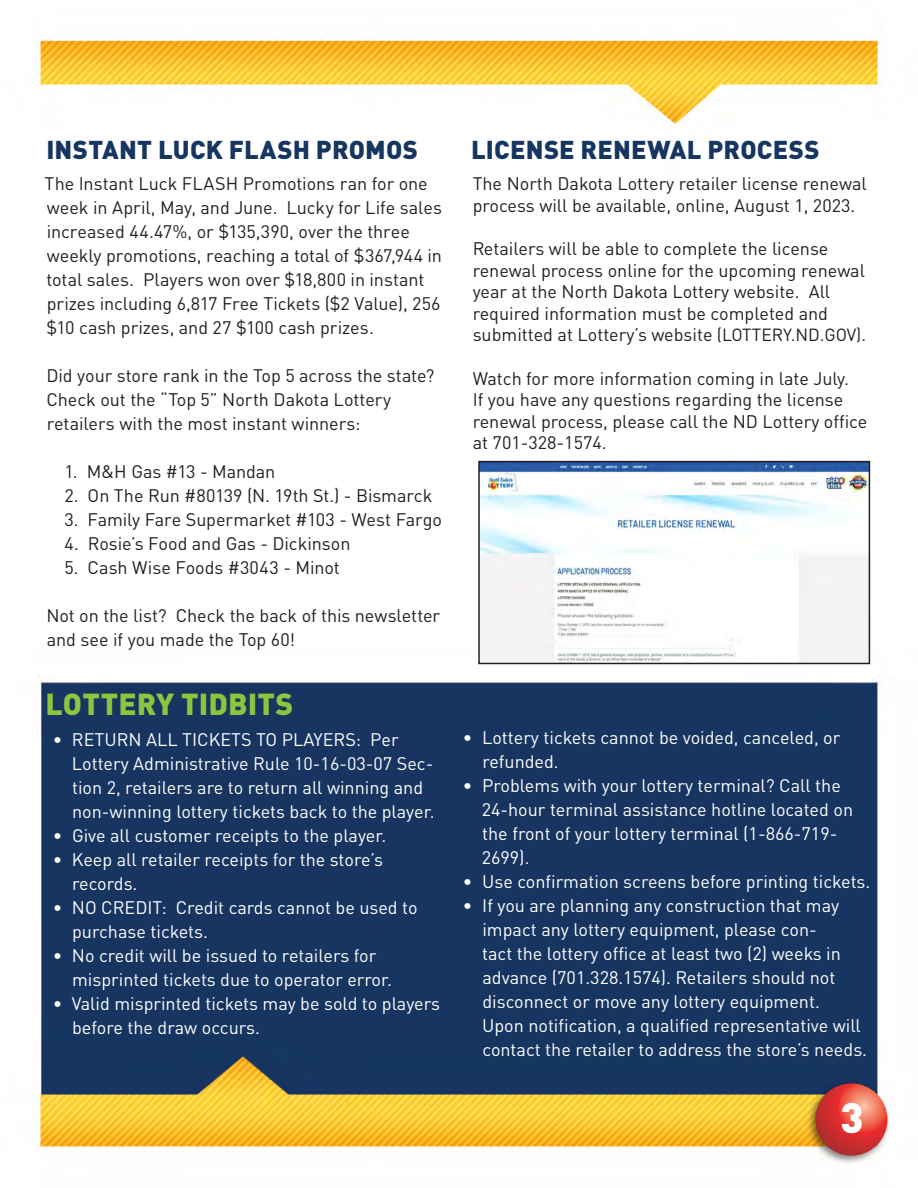
<style>
.page{position:relative;width:918px;height:1188px;background:#fff}
.page>*{position:absolute;margin:0;border:0;box-sizing:border-box;transform-origin:0 0}
.t1{font:900 42px "DINOT";color:#fff}
.t2{font:900 30px "DINOT";letter-spacing:.005em;color:#8bc63e}
.t3{font:900 25.5px "DINOT";letter-spacing:.005em;color:#163561}
.t4{font:18px/24px "DINOT";color:#231f20}
.t5{font:18px/24px "DINOT";color:#fff}
.s1{font-size:17.4px}
</style>
<div class="page">
<img style="left:28px;top:28px;width:855px;height:1120px">
<img style="left:481px;top:464px;width:386px;height:197px">
<div style="left:478px;top:461px;width:392px;height:203px;border:2px solid #231f20"></div>
<img style="left:803px;top:1077px;width:86px;height:86px">
<svg style="left:815px;top:1083px;width:72px;height:73px"></svg>
<p class="t3" style="left:46px;top:133px;width:373px">INSTANT LUCK FLASH PROMOS</p>
<p class="t4" style="left:45px;top:171px;width:399px">The Instant Luck FLASH Promotions ran for one week in April, May, and June. Lucky for Life sales increased 44.47%, or $135,390, over the three weekly promotions, reaching a total of $367,944 in total sales. Players won over $18,800 in instant prizes including 6,817 Free Tickets ($2 Value), 256 $10 cash prizes, and 27 $100 cash prizes.</p>
<p class="t4" style="left:46px;top:363px;width:389px">Did your store rank in the Top 5 across the state?<br>Check out the “Top 5” North Dakota Lottery retailers with the most instant winners:</p>
<p class="t4" style="left:64px;top:459px;width:212px">1. M&amp;H Gas #13 - Mandan</p>
<p class="t4" style="left:64px;top:483px;width:369px">2. On The Run #80139 (N. 19th St.) - Bismarck</p>
<p class="t4" style="left:64px;top:507px;width:379px">3. Family Fare Supermarket #103 - West Fargo</p>
<p class="t4" style="left:64px;top:531px;width:288px">4. Rosie’s Food and Gas - Dickinson</p>
<p class="t4" style="left:64px;top:555px;width:277px">5. Cash Wise Foods #3043 - Minot</p>
<p class="t4" style="left:46px;top:603px;width:395px">Not on the list? Check the back of this newsletter and see if you made the Top 60!</p>
<p class="t2" style="left:45px;top:684px;width:250px">LOTTERY TIDBITS</p>
<p class="t5" style="left:72px;top:727px;width:364px;text-indent:-19px">• RETURN ALL TICKETS TO PLAYERS: Per Lottery Administrative Rule 10-16-03-07 Sec&shy;tion 2, retailers are to return all winning and non-winning lottery tickets back to the player.</p>
<p class="t5" style="left:53px;top:823px;width:335px">• Give all customer receipts to the player.</p>
<p class="t5" style="left:72px;top:847px;width:313px;text-indent:-19px">• Keep all retailer receipts for the store’s records.</p>
<p class="t5" style="left:72px;top:895px;width:347px;text-indent:-19px">• NO CREDIT: Credit cards cannot be used to purchase tickets.</p>
<p class="t5" style="left:72px;top:943px;width:321px;text-indent:-19px">• No credit will be issued to retailers for misprinted tickets due to operator error.</p>
<p class="t5" style="left:72px;top:991px;width:369px;text-indent:-19px">• Valid misprinted tickets may be sold to players before the draw occurs.</p>
<p class="t3" style="left:471px;top:132px;width:350px">LICENSE RENEWAL PROCESS</p>
<p class="t4" style="left:473px;top:173px;width:396px;line-height:21.6px">The North Dakota Lottery retailer license renewal process will be available, online, August 1, 2023.</p>
<p class="t4" style="left:473px;top:237px;width:395px;line-height:21.6px">Retailers will be able to complete the license renewal process online for the upcoming renewal year at the North Dakota Lottery website. All required information must be completed and submitted at Lottery’s website <span class="s1">(LOTTERY.ND.GOV).</span></p>
<p class="t4" style="left:473px;top:367px;width:396px;line-height:21.6px">Watch for more information coming in late July.<br>If you have any questions regarding the license renewal process, please call the ND Lottery office at 701-328-1574.</p>
<p class="t5" style="left:482px;top:725px;width:360px;text-indent:-19px">• Lottery tickets cannot be voided, canceled, or refunded.</p>
<p class="t5" style="left:482px;top:773px;width:373px;text-indent:-19px">• Problems with your lottery terminal? Call the 24-hour terminal assistance hotline located on the front of your lottery terminal (1-866-719- 2699).</p>
<p class="t5" style="left:463px;top:869px;width:409px">• Use confirmation screens before printing tickets.</p>
<p class="t5" style="left:482px;top:893px;width:387px;text-indent:-19px">• If you are planning any construction that may impact any lottery equipment, please con-<br>tact the lottery office at least two (2) weeks in advance (701.328.1574). Retailers should not disconnect or move any lottery equipment.<br>Upon notification, a qualified representative will contact the retailer to address the store’s needs.</p>
<p class="t1" style="left:840px;top:1089px;width:25px">3</p>
</div>
